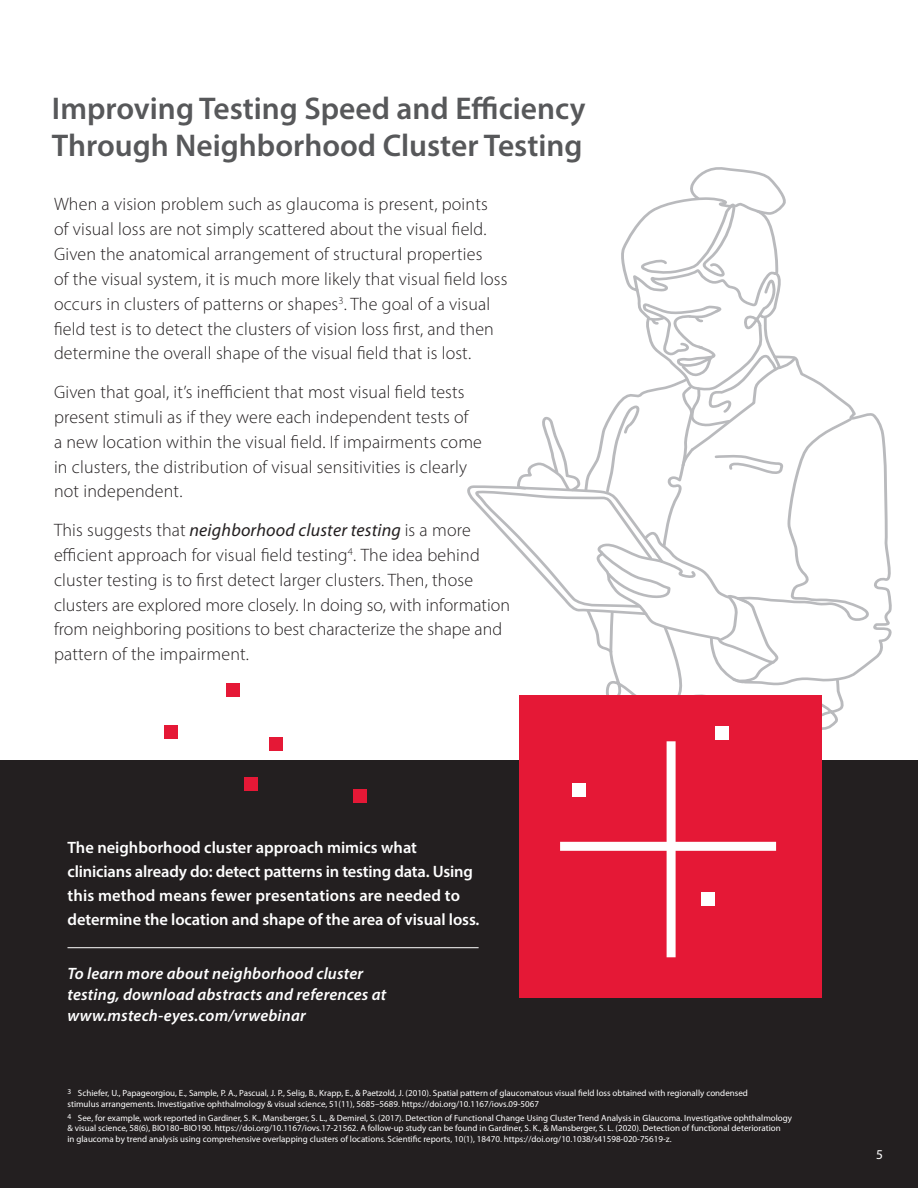
<style>
.page{position:relative;width:918px;height:1188px;background:#fff}
.page>*{position:absolute;margin:0;border:0;box-sizing:border-box;transform-origin:0 0}
.t1{font:600 31.5px/37.5px "Myriad Pro";color:#57585a}
.t2{font:300 18px/24.9px "Myriad Pro";letter-spacing:.01em;color:#231f20}
.t3{font:600 16.5px/24px "Myriad Pro";letter-spacing:-.005em;color:#fff}
.t4{font:italic 600 16.5px/21px "Myriad Pro";letter-spacing:.01em;color:#fff}
.t5{font:13.5px "Myriad Pro";color:#fff}
.t6{font:9px/10.8px "Myriad Pro";color:#fff}
.s1{font-weight:400;font-style:italic}
</style>
<div class="page">
<svg style="left:877px;top:417px;width:15px;height:241px"></svg>
<svg style="left:467px;top:167px;width:410px;height:563px"></svg>
<div style="left:0;top:760px;width:918px;height:428px;background:#231f20"></div>
<div style="left:519px;top:695px;width:303px;height:302px;background:#e51836"></div>
<div style="left:667px;top:741px;width:9px;height:216px;background:#fff"></div>
<div style="left:560px;top:842px;width:216px;height:9px;background:#fff"></div>
<div style="left:572px;top:783px;width:13px;height:13px;background:#fff"></div>
<div style="left:715px;top:726px;width:14px;height:14px;background:#fff"></div>
<div style="left:701px;top:892px;width:14px;height:14px;background:#fff"></div>
<div style="left:269px;top:737px;width:14px;height:14px;background:#e51836"></div>
<div style="left:354px;top:789px;width:13px;height:14px;background:#e51836"></div>
<div style="left:245px;top:777px;width:13px;height:14px;background:#e51836"></div>
<div style="left:226px;top:683px;width:14px;height:14px;background:#e51836"></div>
<div style="left:165px;top:726px;width:13px;height:13px;background:#e51836"></div>
<hr style="left:68px;top:947px;width:411px;height:1px;background:#fff">
<h1 class="t1" style="left:52px;top:89px;width:535px">Improving Testing Speed and Efficiency<br>Through Neighborhood Cluster Testing</h1>
<p class="t2" style="left:54px;top:191px;width:455px">When a vision problem such as glaucoma is present, points<br>of visual loss are not simply scattered about the visual field.<br>Given the anatomical arrangement of structural properties<br>of the visual system, it is much more likely that visual field loss occurs in clusters of patterns or shapes<sup>3</sup>. The goal of a visual field test is to detect the clusters of vision loss first, and then determine the overall shape of the visual field that is lost.</p>
<p class="t2" style="left:54px;top:379px;width:430px">Given that goal, it’s inefficient that most visual field tests present stimuli as if they were each independent tests of<br>a new location within the visual field. If impairments come in clusters, the distribution of visual sensitivities is clearly not independent.</p>
<p class="t2" style="left:54px;top:517px;width:458px">This suggests that <span class="s1">neighborhood cluster testing</span> is a more efficient approach for visual field testing<sup>4</sup>. The idea behind cluster testing is to first detect larger clusters. Then, those clusters are explored more closely. In doing so, with information from neighboring positions to best characterize the shape and pattern of the impairment.</p>
<p class="t3" style="left:68px;top:835px;width:414px">The neighborhood cluster approach mimics what clinicians already do: detect patterns in testing data. Using this method means fewer presentations are needed to determine the location and shape of the area of visual loss.</p>
<p class="t4" style="left:68px;top:963px;width:320px">To learn more about neighborhood cluster testing, download abstracts and references at www.mstech-eyes.com/vrwebinar</p>
<p class="t6" style="left:68px;top:1087px;width:682px"><sup>3</sup> Schiefer, U., Papageorgiou, E., Sample, P. A., Pascual, J. P., Selig, B., Krapp, E., &amp; Paetzold, J. (2010). Spatial pattern of glaucomatous visual field loss obtained with regionally condensed stimulus arrangements. Investigative ophthalmology &amp; visual science, 51(11), 5685–5689. https://doi.org/10.1167/iovs.09-5067</p>
<p class="t6" style="left:68px;top:1112px;width:726px"><sup>4</sup> See, for example, work reported in Gardiner, S. K., Mansberger, S. L., &amp; Demirel, S. (2017). Detection of Functional Change Using Cluster Trend Analysis in Glaucoma. Investigative ophthalmology &amp; visual science, 58(6), BIO180–BIO190. https://doi.org/10.1167/iovs.17-21562. A follow-up study can be found in Gardiner, S. K., &amp; Mansberger, S. L. (2020). Detection of functional deterioration<br>in glaucoma by trend analysis using comprehensive overlapping clusters of locations. Scientific reports, 10(1), 18470. https://doi.org/10.1038/s41598-020-75619-z.</p>
<p class="t5" style="left:876px;top:1146px;width:8px">5</p>
</div>
